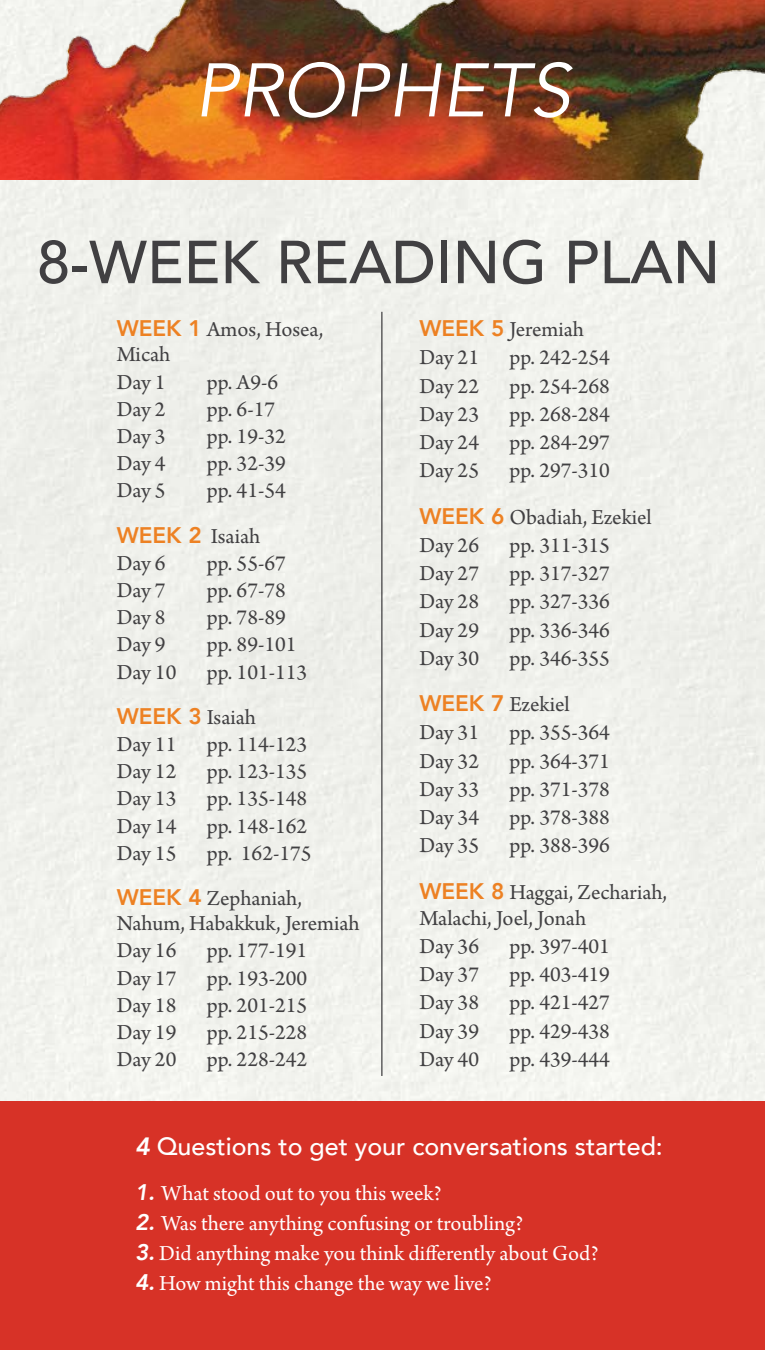
<style>
.page{position:relative;width:765px;height:1350px;background:#fff}
.page>*{position:absolute;margin:0;border:0;box-sizing:border-box;transform-origin:0 0}
.t1{font:italic 75px "Avenir";color:#fff}
.t2{font:500 60px "Avenir";color:#414042}
.t3{font:500 25px "Avenir";color:#fff}
.t4{font:22.5px/45.2px "Arno Pro";color:#414042}
.t5{font:22.5px "Arno Pro";color:#fff}
.s1{font-family:"Avenir";font-weight:800;color:#ed8123}
.s2{font-weight:800;font-style:italic}
.s3{font-family:"Avenir";font-weight:800;font-style:italic}
</style>
<div class="page">
<div style="left:0;top:180px;width:765px;height:922px;background:#f0f1ec"></div>
<img style="left:0;top:0;width:765px;height:180px">
<hr style="left:381px;top:312px;width:1px;height:764px;background:#414042">
<div style="left:0;top:1102px;width:765px;height:248px;background:#d73227"></div>
<h1 class="t1" style="left:194px;top:46px;width:378px">PROPHETS</h1>
<h2 class="t2" style="left:37px;top:210px;width:685px">8-WEEK READING PLAN</h2>
<p class="t4" style="left:117px;top:317px;width:208px;line-height:26.2px"><span class="s1">WEEK 1</span> Amos, Hosea,<br>Micah<br>Day 1</p>
<p class="t4" style="left:207px;top:360px;width:73px">pp. A9-6</p>
<p class="t4" style="left:117px;top:388px;width:50px">Day 2</p>
<p class="t4" style="left:207px;top:388px;width:70px">pp. 6-17</p>
<p class="t4" style="left:117px;top:415px;width:50px">Day 3</p>
<p class="t4" style="left:207px;top:415px;width:81px">pp. 19-32</p>
<p class="t4" style="left:117px;top:442px;width:50px">Day 4</p>
<p class="t4" style="left:207px;top:442px;width:81px">pp. 32-39</p>
<p class="t4" style="left:117px;top:469px;width:50px">Day 5</p>
<p class="t4" style="left:117px;top:469px;width:171px;text-indent:90px">pp. 41-54<br><span class="s1">WEEK 2</span> Isaiah</p>
<p class="t4" style="left:117px;top:542px;width:50px">Day 6</p>
<p class="t4" style="left:207px;top:542px;width:81px">pp. 55-67</p>
<p class="t4" style="left:117px;top:569px;width:50px">Day 7</p>
<p class="t4" style="left:207px;top:569px;width:81px">pp. 67-78</p>
<p class="t4" style="left:117px;top:596px;width:50px">Day 8</p>
<p class="t4" style="left:207px;top:596px;width:81px">pp. 78-89</p>
<p class="t4" style="left:117px;top:623px;width:50px">Day 9</p>
<p class="t4" style="left:207px;top:623px;width:91px">pp. 89-101</p>
<p class="t4" style="left:117px;top:650px;width:61px">Day 10</p>
<p class="t4" style="left:117px;top:650px;width:192px;text-indent:90px">pp. 101-113<br><span class="s1">WEEK 3</span> Isaiah</p>
<p class="t4" style="left:117px;top:723px;width:61px">Day 11</p>
<p class="t4" style="left:207px;top:723px;width:102px">pp. 114-123</p>
<p class="t4" style="left:117px;top:750px;width:61px">Day 12</p>
<p class="t4" style="left:207px;top:750px;width:102px">pp. 123-135</p>
<p class="t4" style="left:117px;top:777px;width:61px">Day 13</p>
<p class="t4" style="left:207px;top:777px;width:102px">pp. 135-148</p>
<p class="t4" style="left:117px;top:804px;width:61px">Day 14</p>
<p class="t4" style="left:207px;top:804px;width:102px">pp. 148-162</p>
<p class="t4" style="left:117px;top:832px;width:61px">Day 15</p>
<p class="t4" style="left:117px;top:832px;width:196px;text-indent:90px">pp. 162-175<br><span class="s1">WEEK 4</span> Zephaniah,</p>
<p class="t4" style="left:117px;top:911px;width:245px;line-height:27.2px">Nahum, Habakkuk, Jeremiah<br>Day 16</p>
<p class="t4" style="left:207px;top:929px;width:102px">pp. 177-191</p>
<p class="t4" style="left:117px;top:956px;width:61px">Day 17</p>
<p class="t4" style="left:207px;top:956px;width:102px">pp. 193-200</p>
<p class="t4" style="left:117px;top:984px;width:61px">Day 18</p>
<p class="t4" style="left:207px;top:984px;width:102px">pp. 201-215</p>
<p class="t4" style="left:117px;top:1011px;width:61px">Day 19</p>
<p class="t4" style="left:207px;top:1011px;width:102px">pp. 215-228</p>
<p class="t4" style="left:117px;top:1038px;width:61px">Day 20</p>
<p class="t4" style="left:207px;top:1038px;width:102px">pp. 228-242</p>
<p class="t4" style="left:419px;top:317px;width:166px;line-height:28.2px"><span class="s1">WEEK 5</span> Jeremiah<br>Day 21</p>
<p class="t4" style="left:509px;top:336px;width:102px">pp. 242-254</p>
<p class="t4" style="left:419px;top:365px;width:61px">Day 22</p>
<p class="t4" style="left:509px;top:365px;width:102px">pp. 254-268</p>
<p class="t4" style="left:419px;top:393px;width:61px">Day 23</p>
<p class="t4" style="left:509px;top:393px;width:102px">pp. 268-284</p>
<p class="t4" style="left:419px;top:421px;width:61px">Day 24</p>
<p class="t4" style="left:509px;top:421px;width:102px">pp. 284-297</p>
<p class="t4" style="left:419px;top:449px;width:61px">Day 25</p>
<p class="t4" style="left:419px;top:449px;width:234px;line-height:46.2px;text-indent:90px">pp. 297-310<br><span class="s1">WEEK 6</span> Obadiah, Ezekiel</p>
<p class="t4" style="left:419px;top:524px;width:61px">Day 26</p>
<p class="t4" style="left:509px;top:524px;width:102px">pp. 311-315</p>
<p class="t4" style="left:419px;top:552px;width:61px">Day 27</p>
<p class="t4" style="left:509px;top:552px;width:102px">pp. 317-327</p>
<p class="t4" style="left:419px;top:580px;width:61px">Day 28</p>
<p class="t4" style="left:509px;top:580px;width:102px">pp. 327-336</p>
<p class="t4" style="left:419px;top:608px;width:61px">Day 29</p>
<p class="t4" style="left:509px;top:608px;width:102px">pp. 336-346</p>
<p class="t4" style="left:419px;top:637px;width:61px">Day 30</p>
<p class="t4" style="left:419px;top:636px;width:192px;line-height:46.2px;text-indent:90px">pp. 346-355<br><span class="s1">WEEK 7</span> Ezekiel</p>
<p class="t4" style="left:419px;top:711px;width:61px">Day 31</p>
<p class="t4" style="left:509px;top:711px;width:102px">pp. 355-364</p>
<p class="t4" style="left:419px;top:739px;width:61px">Day 32</p>
<p class="t4" style="left:509px;top:739px;width:102px">pp. 364-371</p>
<p class="t4" style="left:419px;top:768px;width:61px">Day 33</p>
<p class="t4" style="left:509px;top:768px;width:102px">pp. 371-378</p>
<p class="t4" style="left:419px;top:796px;width:61px">Day 34</p>
<p class="t4" style="left:509px;top:796px;width:102px">pp. 378-388</p>
<p class="t4" style="left:419px;top:824px;width:61px">Day 35</p>
<p class="t4" style="left:419px;top:824px;width:249px;line-height:46.2px;text-indent:90px">pp. 388-396<br><span class="s1">WEEK 8</span> Haggai, Zechariah,</p>
<p class="t4" style="left:419px;top:905px;width:168px;line-height:28.2px">Malachi, Joel, Jonah<br>Day 36</p>
<p class="t4" style="left:509px;top:925px;width:102px">pp. 397-401</p>
<p class="t4" style="left:419px;top:953px;width:61px">Day 37</p>
<p class="t4" style="left:509px;top:953px;width:102px">pp. 403-419</p>
<p class="t4" style="left:419px;top:981px;width:61px">Day 38</p>
<p class="t4" style="left:509px;top:981px;width:102px">pp. 421-427</p>
<p class="t4" style="left:419px;top:1010px;width:61px">Day 39</p>
<p class="t4" style="left:509px;top:1010px;width:102px">pp. 429-438</p>
<p class="t4" style="left:419px;top:1038px;width:61px">Day 40</p>
<p class="t4" style="left:509px;top:1038px;width:102px">pp. 439-444</p>
<p class="t3" style="left:135px;top:1125px;width:529px"><span class="s2">4</span> Questions to get your conversations started:</p>
<p class="t5" style="left:135px;top:1181px;width:308px"><span class="s3">1.</span> What stood out to you this week?</p>
<p class="t5" style="left:135px;top:1211px;width:390px"><span class="s3">2.</span> Was there anything confusing or troubling?</p>
<p class="t5" style="left:135px;top:1241px;width:465px"><span class="s3">3.</span> Did anything make you think differently about God?</p>
<p class="t5" style="left:135px;top:1271px;width:358px"><span class="s3">4.</span> How might this change the way we live?</p>
</div>
